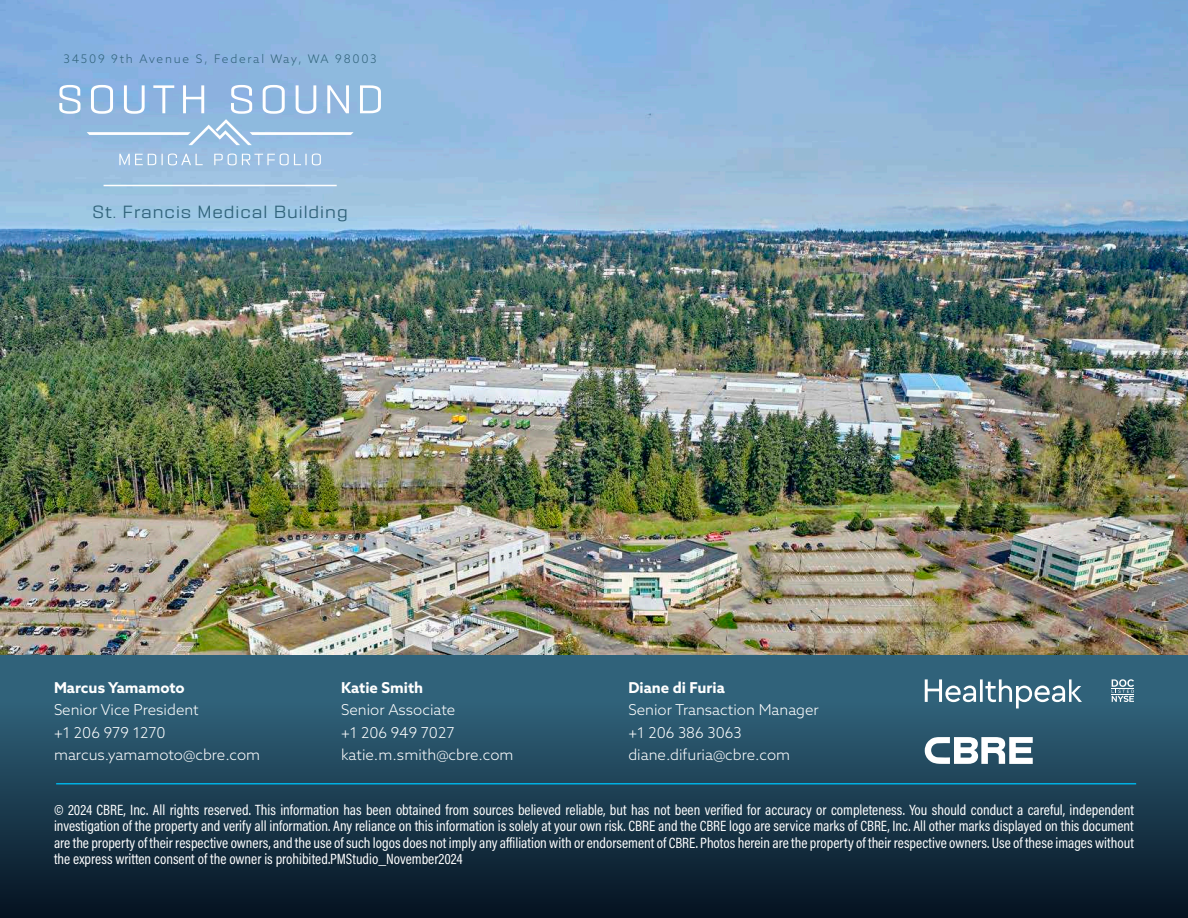
<style>
.page{position:relative;width:1188px;height:918px;background:#fff}
.page>*{position:absolute;margin:0;border:0;box-sizing:border-box;transform-origin:0 0}
.t1{font:100 condensed 15.75px "PODIUM Sharp";letter-spacing:.06em;color:#31637b}
.t2{font:15px/16.5px "Acumin Pro Cond";color:#fff;text-align:justify}
.t3{font:300 15px "Azo Sans";color:#fff}
.t4{font:700 15px "Azo Sans";color:#fff}
.t5{font:300 11.85px "Azo Sans";letter-spacing:.15em;color:#31637b}
</style>
<div class="page">
<img style="left:0;top:0;width:1188px;height:656px">
<div style="left:0;top:660px;width:1188px;height:258px;background:linear-gradient(to bottom,#366d87,#061423)"></div>
<svg style="left:925px;top:679px;width:157px;height:29px"></svg>
<svg style="left:1112px;top:679px;width:22px;height:23px"></svg>
<svg style="left:925px;top:737px;width:108px;height:27px"></svg>
<hr style="left:56px;top:783px;width:1080px;height:1px;background:#00b0e3">
<hr style="left:104px;top:185px;width:233px;height:1px;background:#fff">
<svg style="left:59px;top:85px;width:22px;height:29px"></svg>
<svg style="left:360px;top:85px;width:21px;height:28px"></svg>
<svg style="left:87px;top:85px;width:267px;height:60px;background:#9fc2e4"></svg>
<svg style="left:119px;top:154px;width:202px;height:11px;background:#afcbe7"></svg>
<p class="t5" style="left:64px;top:51px;width:315px">34509 9th Avenue S, Federal Way, WA 98003</p>
<p class="t1" style="left:92px;top:202px;width:257px">St. Francis Medical Building</p>
<p class="t4" style="left:54px;top:678px;width:132px">Marcus Yamamoto</p>
<p class="t3" style="left:54px;top:701px;width:146px">Senior Vice President</p>
<p class="t3" style="left:54px;top:723px;width:113px">+1 206 979 1270</p>
<p class="t3" style="left:54px;top:746px;width:208px">marcus.yamamoto@cbre.com</p>
<p class="t4" style="left:341px;top:678px;width:84px">Katie Smith</p>
<p class="t3" style="left:341px;top:701px;width:116px">Senior Associate</p>
<p class="t3" style="left:341px;top:723px;width:115px">+1 206 949 7027</p>
<p class="t3" style="left:341px;top:746px;width:174px">katie.m.smith@cbre.com</p>
<p class="t4" style="left:628px;top:678px;width:98px">Diane di Furia</p>
<p class="t3" style="left:628px;top:701px;width:192px">Senior Transaction Manager</p>
<p class="t3" style="left:628px;top:723px;width:115px">+1 206 386 3063</p>
<p class="t3" style="left:628px;top:746px;width:163px">diane.difuria@cbre.com</p>
<p class="t2" style="left:54px;top:801px;width:1082px">© 2024 CBRE, Inc. All rights reserved. This information has been obtained from sources believed reliable, but has not been verified for accuracy or completeness. You should conduct a careful, independent investigation of the property and verify all information. Any reliance on this information is solely at your own risk. CBRE and the CBRE logo are service marks of CBRE, Inc. All other marks displayed on this document are the property of their respective owners, and the use of such logos does not imply any affiliation with or endorsement of CBRE. Photos herein are the property of their respective owners. Use of these images without the express written consent of the owner is prohibited.PMStudio_November2024</p>
</div>
